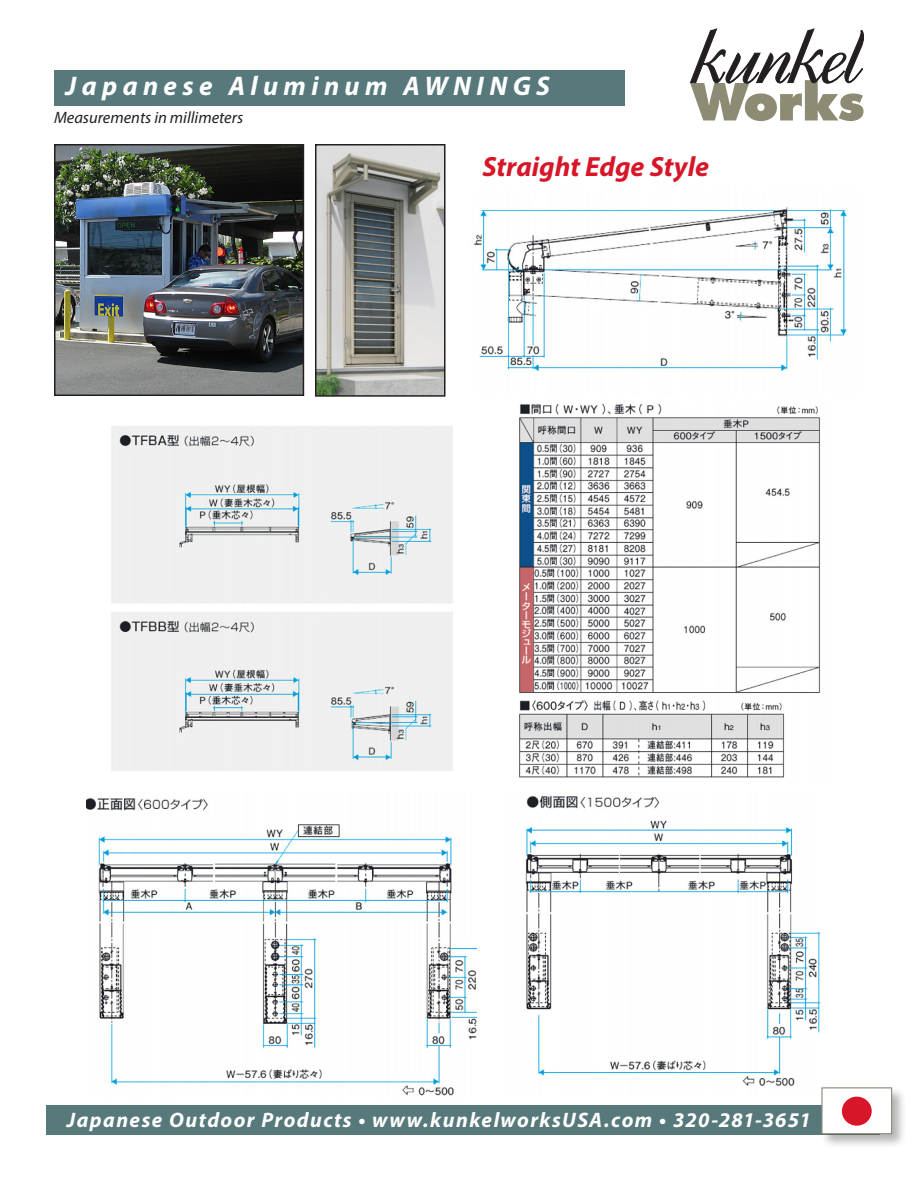
<style>
.page{position:relative;width:918px;height:1188px;background:#fff}
.page>*{position:absolute;margin:0;border:0;box-sizing:border-box;transform-origin:0 0}
.small_print{font:italic 700 27.9px "Myriad Pro";color:#d71729}
.t1{font:italic 700 27px "Myriad Pro";letter-spacing:.2em;color:#fff}
.t2{font:italic 700 21px "Myriad Pro";letter-spacing:.07em;color:#fff}
.small_print-2{font:italic 16.5px "Myriad Pro";color:#231f20}
</style>
<div class="page">
<svg style="left:690px;top:28px;width:174px;height:93px"></svg>
<div style="left:54px;top:70px;width:571px;height:36px;background:#57797c"></div>
<img style="left:318px;top:147px;width:125px;height:247px">
<div style="left:315px;top:144px;width:131px;height:253px;border:2px solid #231f20"></div>
<img style="left:474px;top:207px;width:373px;height:164px">
<img style="left:57px;top:147px;width:244px;height:246px">
<div style="left:54px;top:144px;width:250px;height:252px;border:2px solid #231f20"></div>
<img style="left:525px;top:795px;width:296px;height:291px">
<img style="left:86px;top:798px;width:391px;height:298px">
<img style="left:519px;top:404px;width:301px;height:374px">
<img style="left:111px;top:426px;width:342px;height:344px">
<div style="left:47px;top:1105px;width:833px;height:29px;background:#57797c"></div>
<div style="left:820px;top:1086px;width:87px;height:63px;background:#231f20;opacity:.33"></div>
<div style="left:821px;top:1087px;width:71px;height:47px;background:#fff;border:1px solid #8c8a75"></div>
<div style="left:842px;top:1097px;width:30px;height:29px;background:#d71729;border-radius:50%"></div>
<p class="t1" style="left:66px;top:68px;width:486px">Japanese Aluminum AWNINGS</p>
<p class="small_print-2" style="left:54px;top:107px;width:191px">Measurements in millimeters</p>
<p class="small_print" style="left:482px;top:148px;width:228px">Straight Edge Style</p>
<p class="t2" style="left:67px;top:1106px;width:746px">Japanese Outdoor Products • www.kunkelworksUSA.com • 320-281-3651</p>
</div>
